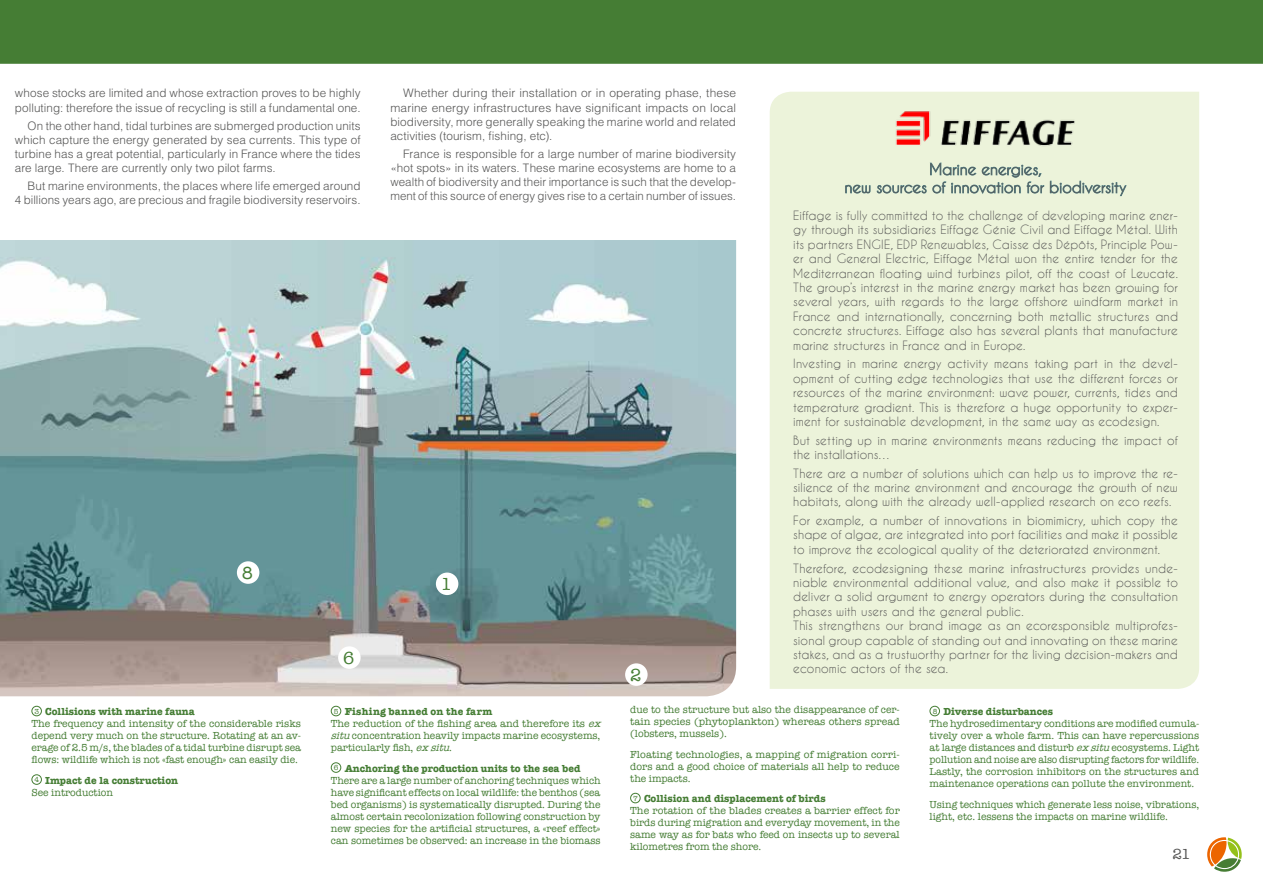
<style>
.page{position:relative;width:1263px;height:893px;background:#fff}
.page>*{position:absolute;margin:0;border:0;box-sizing:border-box;transform-origin:0 0}
.t1{font:18px "American Typewriter";color:#457d34}
.t2{font:15px/18px "Caviar Dreams";color:#575555;text-align:center}
.t3{font:15px "American Typewriter";color:#565655}
.t4{font:12px/14.4px "Caviar Dreams";letter-spacing:.01em;color:#565655;text-align:justify}
.t5{font:300 11.7px/14.1px "Helvetica LT";letter-spacing:.005em;color:#565655;text-align:justify}
.t6{font:10.5px/12px "American Typewriter";color:#457d34}
.t7{font:700 10.5px/12px "American Typewriter";color:#457d34}
.s1{font-weight:700}
.s2{font-weight:400}
.s3{font-style:italic}
</style>
<div class="page">
<svg style="left:1207px;top:837px;width:35px;height:35px"></svg>
<div style="left:0;top:0;width:1263px;height:64px;background:#457d34"></div>
<div style="left:770px;top:92px;width:429px;height:597px;background:#ecf3da"></div>
<img style="left:879px;top:98px;width:213px;height:55px">
<svg style="left:845px;top:162px;width:199px;height:33px"></svg>
<svg style="left:1050px;top:180px;width:77px;height:16px"></svg>
<img style="left:0;top:240px;width:736px;height:456px">
<div style="left:31px;top:706px;width:11px;height:10px;border:1px solid #457d34;border-radius:50%"></div>
<div style="left:31px;top:774px;width:11px;height:11px;border:1px solid #457d34;border-radius:50%"></div>
<div style="left:331px;top:706px;width:10px;height:10px;border:1px solid #457d34;border-radius:50%"></div>
<div style="left:331px;top:762px;width:10px;height:11px;border:1px solid #457d34;border-radius:50%"></div>
<div style="left:630px;top:793px;width:10px;height:10px;border:1px solid #457d34;border-radius:50%"></div>
<div style="left:929px;top:706px;width:11px;height:10px;border:1px solid #457d34;border-radius:50%"></div>
<div style="left:237px;top:561px;width:22px;height:23px;background:#fff;border-radius:50%"></div>
<div style="left:338px;top:646px;width:23px;height:23px;background:#fff;border-radius:50%"></div>
<div style="left:436px;top:573px;width:22px;height:22px;background:#fff;border-radius:50%"></div>
<div style="left:625px;top:663px;width:23px;height:23px;background:#fff;border-radius:50%"></div>
<p class="t5" style="left:15px;top:86px;width:347px">whose stocks are limited and whose extraction proves to be highly polluting: therefore the issue of recycling is still a fundamental one.</p>
<p class="t5" style="left:15px;top:118px;width:347px;text-indent:13px">On the other hand, tidal turbines are submerged production units which capture the energy generated by sea currents. This type of turbine has a great potential, particularly in France where the tides are large. There are currently only two pilot farms.</p>
<p class="t5" style="left:15px;top:179px;width:347px;text-align:right">But marine environments, the places where life emerged around<br>4 billions years ago, are precious and fragile biodiversity reservoirs.</p>
<p class="t5" style="left:390px;top:86px;width:347px;text-indent:13px">Whether during their installation or in operating phase, these marine energy infrastructures have significant impacts on local biodiversity, more generally speaking the marine world and related activities (tourism, fishing, etc).</p>
<p class="t5" style="left:390px;top:147px;width:347px;text-indent:13px">France is responsible for a large number of marine biodiversity «hot spots» in its waters. These marine ecosystems are home to a wealth of biodiversity and their importance is such that the develop&shy;ment of this source of energy gives rise to a certain number of issues.</p>
<h1 class="t1" style="left:242px;top:559px;width:13px">8</h1>
<h1 class="t1" style="left:343px;top:644px;width:13px">6</h1>
<h1 class="t1" style="left:441px;top:570px;width:13px">1</h1>
<h1 class="t1" style="left:630px;top:661px;width:13px">2</h1>
<p class="t2" style="left:845px;top:160px;width:283px">Marine energies,<br>new sources of innovation for biodiversity</p>
<p class="t4" style="left:793px;top:208px;width:386px">Eiffage is fully committed to the challenge of developing marine ener&shy;gy through its subsidiaries Eiffage Génie Civil and Eiffage Métal. With its partners ENGIE, EDP Renewables, Caisse des Dépôts, Principle Pow&shy;er and General Electric, Eiffage Métal won the entire tender for the Mediterranean floating wind turbines pilot, off the coast of Leucate.<br>The group’s interest in the marine energy market has been growing for several years, with regards to the large offshore windfarm market in France and internationally, concerning both metallic structures and concrete structures. Eiffage also has several plants that manufacture marine structures in France and in Europe.</p>
<p class="t4" style="left:793px;top:356px;width:386px">Investing in marine energy activity means taking part in the devel&shy;opment of cutting edge technologies that use the different forces or resources of the marine environment: wave power, currents, tides and temperature gradient. This is therefore a huge opportunity to exper&shy;iment for sustainable development, in the same way as ecodesign.</p>
<p class="t4" style="left:793px;top:433px;width:386px">But setting up in marine environments means reducing the impact of the installations…</p>
<p class="t4" style="left:793px;top:466px;width:386px">There are a number of solutions which can help us to improve the re&shy;silience of the marine environment and encourage the growth of new habitats, along with the already well-applied research on eco reefs.</p>
<p class="t4" style="left:793px;top:513px;width:386px">For example, a number of innovations in biomimicry, which copy the shape of algae, are integrated into port facilities and make it possible to improve the ecological quality of the deteriorated environment.</p>
<p class="t4" style="left:793px;top:561px;width:386px;text-align:left">Therefore, ecodesigning these marine infrastructures provides unde&shy;niable environmental additional value, and also make it possible to deliver a solid argument to energy operators during the consultation phases with users and the general public.<br>This strengthens our brand image as an ecoresponsible multiprofes&shy;sional group capable of standing out and innovating on these marine stakes, and as a trustworthy partner for the living decision-makers and economic actors of the sea.</p>
<p class="t6" style="left:32px;top:705px;width:271px"><sup>3</sup> <span class="s1">Collisions with marine fauna<br></span>The frequency and intensity of the considerable risks depend very much on the structure. Rotating at an av&shy;erage of 2.5 m/s, the blades of a tidal turbine disrupt sea flows: wildlife which is not «fast enough» can easily die.</p>
<p class="t7" style="left:31px;top:774px;width:148px"><sup>4</sup> Impact de la construction<br><span class="s2">See introduction</span></p>
<p class="t6" style="left:331px;top:705px;width:275px"><sup>5</sup> <span class="s1">Fishing banned on the farm<br></span>The reduction of the fishing area and therefore its <span class="s3">ex situ</span>concentration heavily impacts marine ecosystems, particularly fish, <span class="s3">exsitu</span>.</p>
<p class="t6" style="left:331px;top:762px;width:271px"><sup>6</sup> <span class="s1">Anchoring the production units to the sea bed </span>There are a large number of anchoring techniques which have significant effects on local wildlife: the benthos (sea bed organisms) is systematically disrupted. During the almost certain recolonization following construction by new species for the artificial structures, a «reef effect» can sometimes be observed: an increase in the biomass</p>
<p class="t6" style="left:630px;top:703px;width:271px;text-align:justify">due to the structure but also the disappearance of cer&shy;tain species (phytoplankton) whereas others spread (lobsters, mussels).</p>
<p class="t6" style="left:630px;top:748px;width:271px;text-align:justify">Floating technologies, a mapping of migration corri&shy;dors and a good choice of materials all help to reduce the impacts.</p>
<p class="t6" style="left:630px;top:792px;width:271px"><sup>7</sup> <span class="s1">Collision and displacement of birds<br></span>The rotation of the blades creates a barrier effect for birds during migration and everyday movement, in the same way as for bats who feed on insects up to several kilometres from the shore.</p>
<p class="t6" style="left:929px;top:705px;width:271px"><sup>8</sup> <span class="s1">Diverse disturbances<br></span>The hydrosedimentary conditions are modified cumula&shy;tively over a whole farm. This can have repercussions at large distances and disturb <span class="s3">exsitu</span>ecosystems. Light pollution and noise are also disrupting factors for wildlife.<br>Lastly, the corrosion inhibitors on the structures and maintenance operations can pollute the environment.</p>
<p class="t6" style="left:929px;top:798px;width:271px">Using techniques which generate less noise, vibrations, light, etc. lessens the impacts on marine wildlife.</p>
<p class="t3" style="left:1172px;top:842px;width:20px">21</p>
</div>
